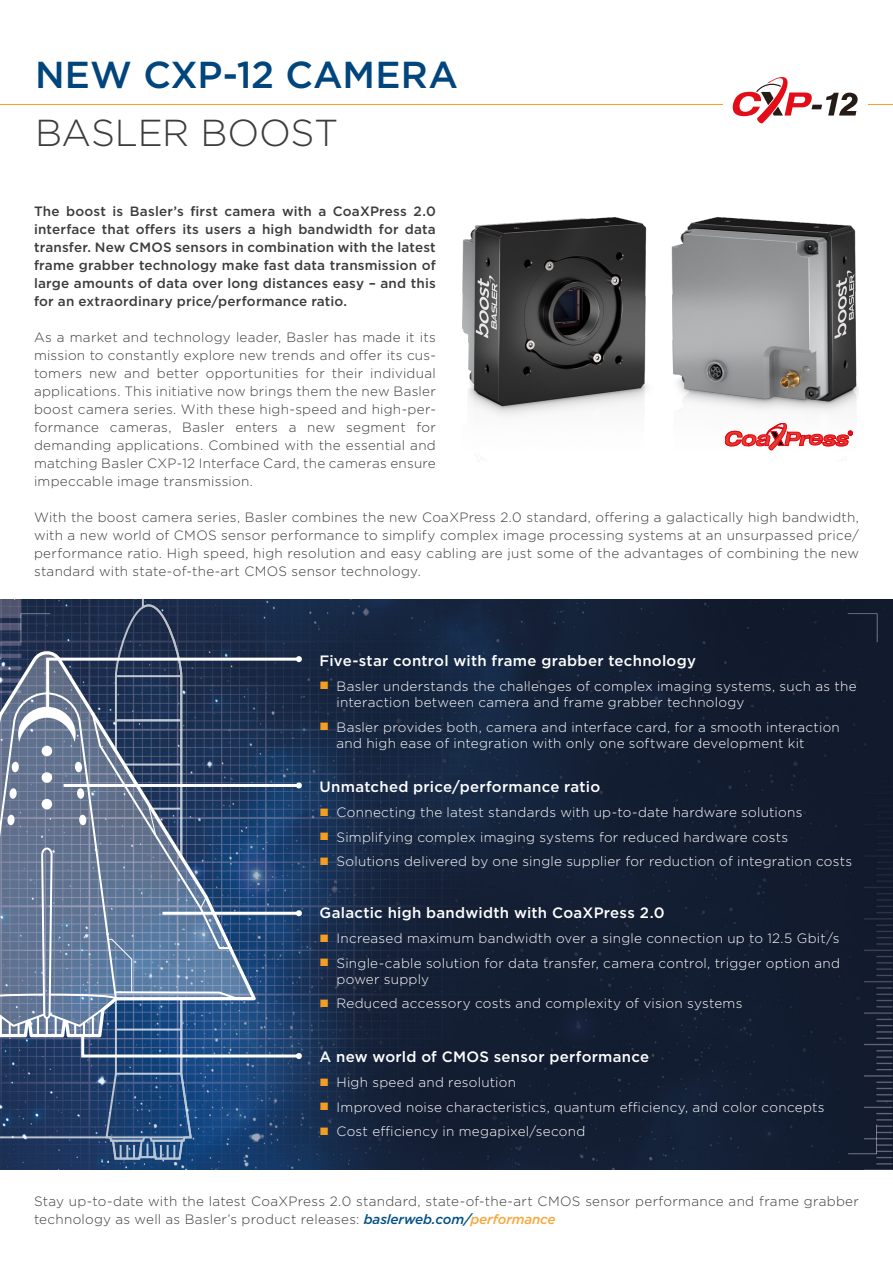
<style>
.page{position:relative;width:893px;height:1263px;background:#fff}
.page>*{position:absolute;margin:0;border:0;box-sizing:border-box;transform-origin:0 0}
.t1{font:500 37.5px "Gotham";color:#00457c}
.t2{font:300 37.5px "Gotham";letter-spacing:-.01em;color:#3c3c3b}
.t3{font:500 15px "Gotham";letter-spacing:.02em;color:#fff}
.t4{font:300 13.5px/18px "Gotham";letter-spacing:.02em;color:#3c3c3b;text-align:justify}
.t5{font:300 13.5px/24.8px "Gotham";letter-spacing:.02em;color:#fff}
.t6{font:500 13.5px/18px "Gotham";letter-spacing:.015em;color:#3c3c3b;text-align:justify}
.s1{font-weight:500;font-style:italic;color:#005187}
.s2{font-weight:500;font-style:italic;color:#f7a83c}
</style>
<div class="page">
<img style="left:0;top:599px;width:893px;height:570px">
<img style="left:462px;top:217px;width:397px;height:244px">
<svg style="left:725px;top:423px;width:128px;height:27px"></svg>
<hr style="left:0;top:104px;width:893px;height:1px;background:#f59d21">
<div style="left:723px;top:77px;width:144px;height:46px;background:#fff"></div>
<svg style="left:733px;top:77px;width:125px;height:46px"></svg>
<svg style="left:0;top:600px;width:302px;height:559px;background:#465e81"></svg>
<svg style="left:321px;top:682px;width:7px;height:7px"></svg>
<svg style="left:321px;top:723px;width:7px;height:7px"></svg>
<svg style="left:321px;top:808px;width:7px;height:7px"></svg>
<svg style="left:321px;top:833px;width:7px;height:7px"></svg>
<svg style="left:321px;top:857px;width:7px;height:8px"></svg>
<svg style="left:321px;top:934px;width:7px;height:7px"></svg>
<svg style="left:321px;top:959px;width:7px;height:7px"></svg>
<svg style="left:321px;top:1000px;width:7px;height:7px"></svg>
<svg style="left:321px;top:1078px;width:7px;height:7px"></svg>
<svg style="left:321px;top:1103px;width:7px;height:7px"></svg>
<svg style="left:321px;top:1127px;width:7px;height:8px"></svg>
<h1 class="t1" style="left:35px;top:50px;width:425px">NEW CXP-12 CAMERA</h1>
<h1 class="t2" style="left:35px;top:109px;width:305px">BASLER BOOST</h1>
<p class="t6" style="left:34px;top:202px;width:403px">The boost is Basler’s first camera with a CoaXPress 2.0 interface that offers its users a high bandwidth for data transfer. New CMOS sensors in combination with the latest frame grabber technology make fast data transmission of large amounts of data over long distances easy – and this for an extraordinary price/performance ratio.</p>
<p class="t4" style="left:34px;top:328px;width:403px">As a market and technology leader, Basler has made it its mission to constantly explore new trends and offer its cus&shy;tomers new and better opportunities for their individual applications. This initiative now brings them the new Basler boost camera series. With these high-speed and high-per&shy;formance cameras, Basler enters a new segment for demanding applications. Combined with the essential and matching Basler CXP-12 Interface Card, the cameras ensure impeccable image transmission.</p>
<p class="t4" style="left:34px;top:508px;width:826px">With the boost camera series, Basler combines the new CoaXPress 2.0 standard, offering a galactically high bandwidth, with a new world of CMOS sensor performance to simplify complex image processing systems at an unsurpassed price/ performance ratio. High speed, high resolution and easy cabling are just some of the advantages of combining the new standard with state-of-the-art CMOS sensor technology.</p>
<p class="t3" style="left:319px;top:651px;width:378px">Five-star control with frame grabber technology</p>
<p class="t5" style="left:336px;top:677px;width:522px;line-height:16.2px">Basler understands the challenges of complex imaging systems, such as the interaction between camera and frame grabber technology</p>
<p class="t5" style="left:336px;top:718px;width:505px;line-height:16.2px">Basler provides both, camera and interface card, for a smooth interaction and high ease of integration with only one software development kit</p>
<p class="t3" style="left:319px;top:777px;width:282px">Unmatched price/performance ratio</p>
<p class="t5" style="left:336px;top:799px;width:517px">Connecting the latest standards with up-to-date hardware solutions<br>Simplifying complex imaging systems for reduced hardware costs<br>Solutions delivered by one single supplier for reduction of integration costs</p>
<p class="t3" style="left:319px;top:903px;width:347px">Galactic high bandwidth with CoaXPress 2.0</p>
<p class="t5" style="left:336px;top:925px;width:505px">Increased maximum bandwidth over a single connection up to 12.5 Gbit/s<br>Single-cable solution for data transfer, camera control, trigger option and</p>
<p class="t5" style="left:336px;top:966px;width:407px">power supply<br>Reduced accessory costs and complexity of vision systems</p>
<p class="t3" style="left:319px;top:1047px;width:331px">A new world of CMOS sensor performance</p>
<p class="t5" style="left:336px;top:1069px;width:490px">High speed and resolution<br>Improved noise characteristics, quantum efficiency, and color concepts<br>Cost efficiency in megapixel/second</p>
<p class="t4" style="left:34px;top:1192px;width:826px">Stay up-to-date with the latest CoaXPress 2.0 standard, state-of-the-art CMOS sensor performance and frame grabber technology as well as Basler’s product releases: <span class="s1">baslerweb.com/</span><span class="s2">performance</span></p>
</div>
